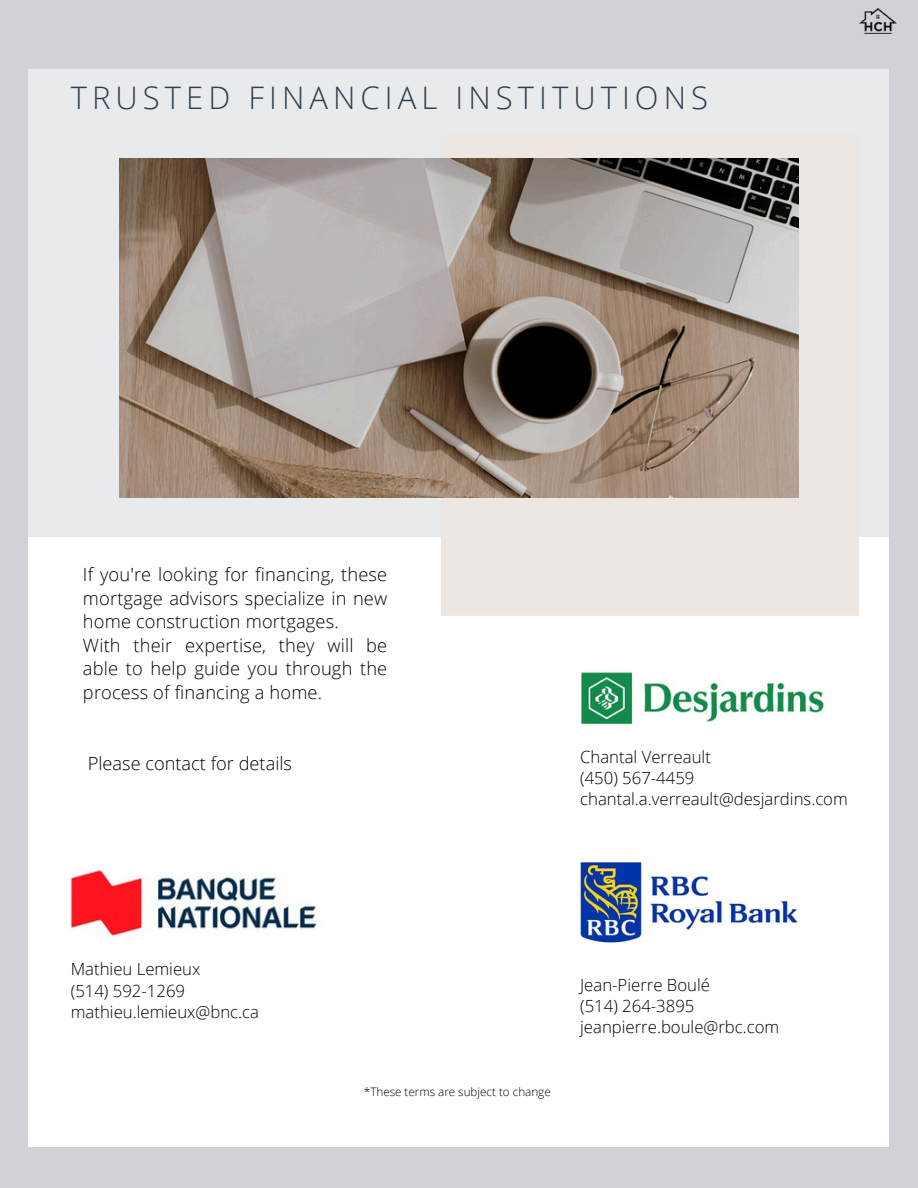
<style>
.page{position:relative;width:918px;height:1188px;background:#d0d2d7}
.page>*{position:absolute;margin:0;border:0;box-sizing:border-box;transform-origin:0 0}
.t1{font:300 31.05px "Open Sans";letter-spacing:.165em;color:#2d3f4e}
.t2{font:300 18.3px/23.7px "Open Sans";letter-spacing:.01em;color:#000}
.t3{font:300 16.8px/21.3px "Open Sans";color:#000}
.t4{font:300 11.7px "Open Sans";color:#000}
</style>
<div class="page">
<div style="left:29px;top:69px;width:860px;height:519px;background:#e9eaec"></div>
<div style="left:29px;top:537px;width:860px;height:610px;background:#fff"></div>
<div style="left:441px;top:135px;width:418px;height:481px;background:#ede7e3"></div>
<img style="left:119px;top:158px;width:680px;height:340px">
<img style="left:860px;top:8px;width:37px;height:26px">
<img style="left:581px;top:672px;width:243px;height:52px">
<img style="left:71px;top:866px;width:246px;height:72px">
<img style="left:580px;top:861px;width:218px;height:82px">
<h2 class="t1" style="left:71px;top:76px;width:639px">TRUSTED FINANCIAL INSTITUTIONS</h2>
<h2 class="t2" style="left:83px;top:562px;width:306px">If you're looking for financing, these mortgage advisors specialize in new home construction mortgages.<br>With their expertise, they will be able to help guide you through the process of financing a home.</h2>
<p class="t2" style="left:88px;top:751px;width:206px">Please contact for details</p>
<h2 class="t3" style="left:580px;top:745px;width:269px">Chantal Verreault<br>(450) 567-4459 chantal.a.verreault@desjardins.com</h2>
<p class="t3" style="left:71px;top:958px;width:190px">Mathieu Lemieux<br>(514) 592-1269 mathieu.lemieux@bnc.ca</p>
<p class="t4" style="left:364px;top:1084px;width:188px">*These terms are subject to change</p>
<h2 class="t3" style="left:580px;top:974px;width:201px">Jean-Pierre Boulé<br>(514) 264-3895 jeanpierre.boule@rbc.com</h2>
</div>
